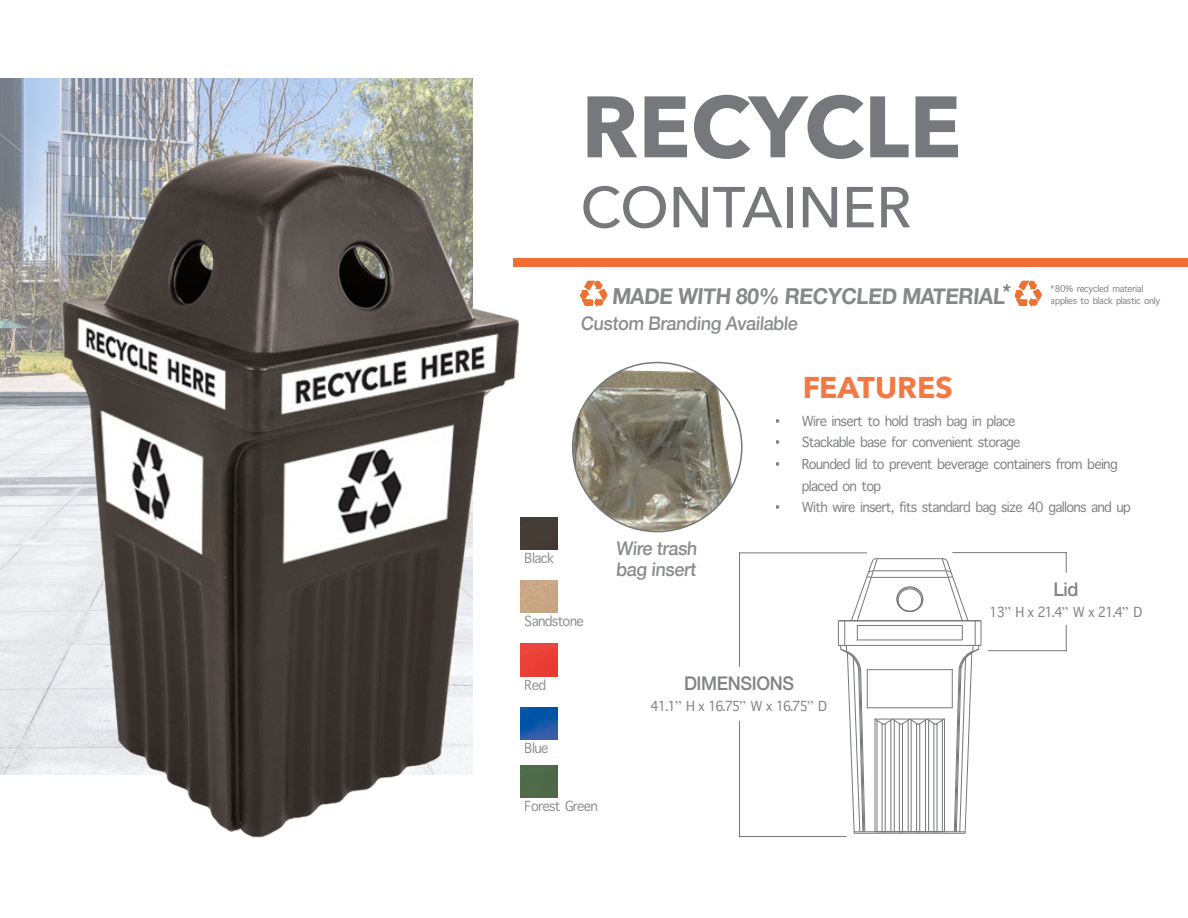
<style>
.page{position:relative;width:1188px;height:918px;background:#fff}
.page>*{position:absolute;margin:0;border:0;box-sizing:border-box;transform-origin:0 0}
.t1{font:700 86.1px "Avenir Next";color:#76787b}
.t2{font:500 57.15px "Avenir Next";color:#76787b}
.t3{font:700 30px "Avenir Next";color:#f26e34}
.t4{font:700 22.05px "Helvetica Neue";color:#818386;scale:.95 1}
.t5{font:18.9px "Apple Symbols";color:#76787b;scale:.95 1}
.t6{font:500 18.9px/21.6px "Helvetica Neue";color:#818386;scale:.95 1}
.t7{font:500 18.9px "Helvetica Neue";letter-spacing:-.02em;color:#76787b;scale:.95 1}
.t8{font:12.6px "Apple Symbols";color:#76787b;scale:.95 1}
</style>
<div class="page">
<div style="left:513px;top:258px;width:675px;height:8px;background:#f26e34"></div>
<svg style="left:1015px;top:281px;width:27px;height:26px"></svg>
<svg style="left:580px;top:281px;width:27px;height:26px"></svg>
<img style="left:573px;top:364px;width:167px;height:168px">
<hr style="left:739px;top:836px;width:108px;height:1px;background:#76787b">
<hr style="left:739px;top:552px;width:128px;height:1px;background:#76787b">
<hr style="left:739px;top:721px;width:1px;height:116px;background:#76787b">
<hr style="left:739px;top:553px;width:1px;height:114px;background:#76787b">
<svg style="left:838px;top:558px;width:144px;height:276px"></svg>
<hr style="left:952px;top:552px;width:115px;height:1px;background:#76787b">
<hr style="left:988px;top:650px;width:79px;height:1px;background:#76787b">
<img style="left:0;top:79px;width:52px;height:695px">
<svg style="left:1066px;top:553px;width:1px;height:20px"></svg>
<svg style="left:1066px;top:625px;width:1px;height:25px"></svg>
<img style="left:52px;top:78px;width:476px;height:760px">
<img style="left:521px;top:517px;width:36px;height:32px">
<img style="left:521px;top:580px;width:36px;height:33px">
<img style="left:521px;top:644px;width:36px;height:32px">
<img style="left:521px;top:707px;width:36px;height:33px">
<img style="left:521px;top:765px;width:36px;height:33px">
<svg style="left:526px;top:552px;width:2px;height:11px"></svg>
<svg style="left:526px;top:616px;width:2px;height:10px"></svg>
<svg style="left:526px;top:679px;width:2px;height:11px"></svg>
<svg style="left:526px;top:801px;width:2px;height:10px"></svg>
<svg style="left:526px;top:743px;width:2px;height:10px"></svg>
<p class="t1" style="left:581px;top:53px;width:382px">RECYCLE</p>
<p class="t2" style="left:580px;top:159px;width:332px">CONTAINER</p>
<p class="t4" style="left:1002px;top:275px;width:14px">*</p>
<p class="t4" style="left:611px;top:279px;width:419px">MADE WITH 80% RECYCLED MATERIAL</p>
<p class="t6" style="left:580px;top:311px;width:233px">Custom Branding Available</p>
<h3 class="t3" style="left:802px;top:361px;width:152px">FEATURES</h3>
<p class="t8" style="left:1098px;top:280px;width:50px">● ▼ ●</p>
<p class="t8" style="left:1065px;top:292px;width:38px">● ▲ ▼□ ●</p>
<p class="t8" style="left:1121px;top:292px;width:38px">● ▲▼ □■●</p>
<p class="t5" style="left:532px;top:545px;width:5px">●</p>
<p class="t5" style="left:538px;top:608px;width:42px">■ ▲▼□■</p>
<p class="t6" style="left:616px;top:536px;width:89px">Wire trash bag insert</p>
<p class="t5" style="left:775px;top:408px;width:9px">•</p>
<p class="t5" style="left:834px;top:408px;width:108px">■▲ ▼▼□ □● ▼▲</p>
<p class="t5" style="left:846px;top:429px;width:160px">● ▲ □ □■❖■ ■▼▲▼□</p>
<p class="t5" style="left:775px;top:451px;width:60px">• □◆■</p>
<p class="t5" style="left:855px;top:451px;width:110px">● ▼□ ❖■▼ ❖</p>
<p class="t5" style="left:1000px;top:451px;width:78px">□■▼■▲ □</p>
<p class="t5" style="left:1103px;top:451px;width:9px">■</p>
<p class="t5" style="left:809px;top:472px;width:70px">● □■ ▼□</p>
<p class="t5" style="left:862px;top:494px;width:90px">■▲ ▼ ▼▲▲▼■</p>
<p class="t5" style="left:1062px;top:494px;width:67px">●●□■▲ ■ ◆</p>
<p class="t7" style="left:1054px;top:574px;width:28px">Lid</p>
<p class="t7" style="left:684px;top:668px;width:117px">DIMENSIONS</p>
<p class="t5" style="left:531px;top:793px;width:32px">□ ▲▼</p>
<p class="t5" style="left:590px;top:793px;width:9px">■</p>
</div>
